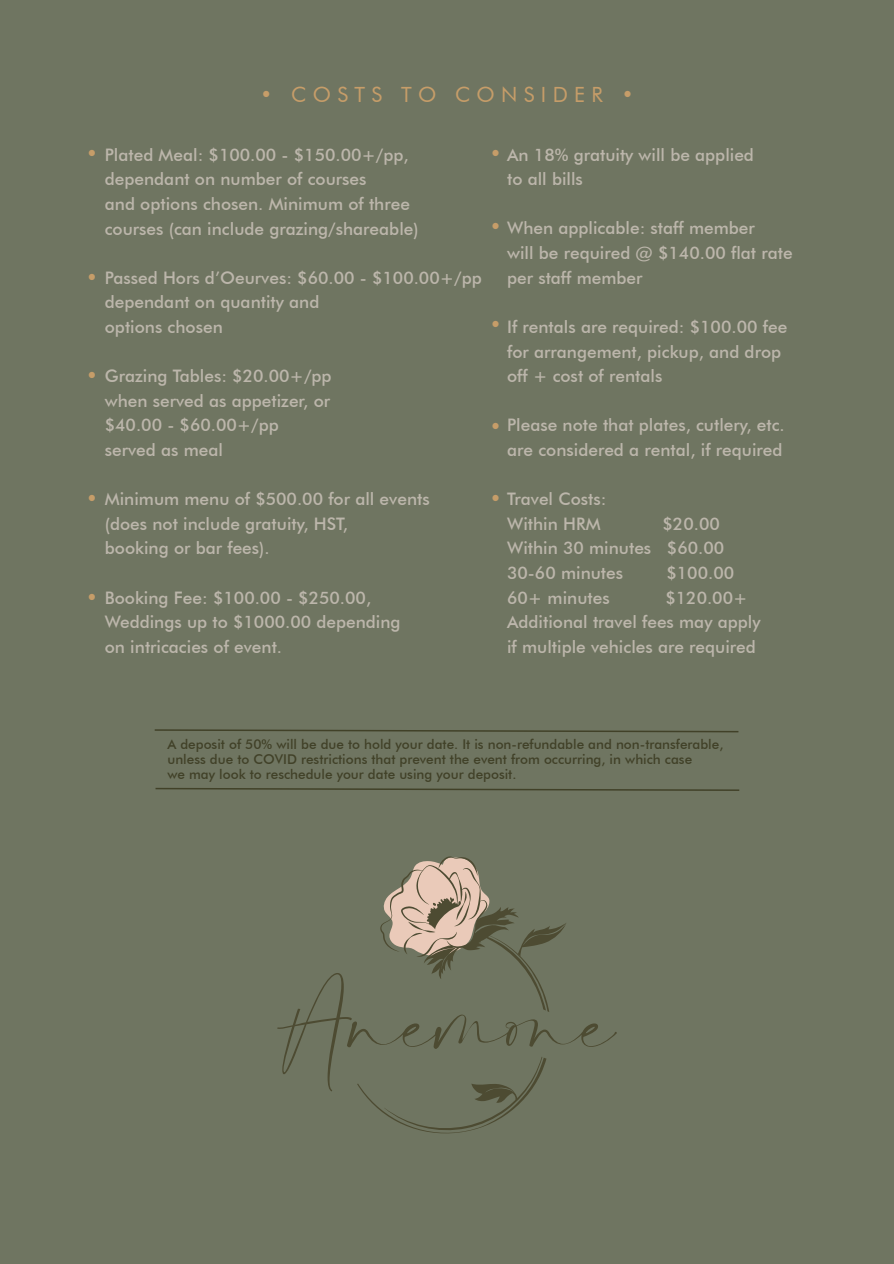
<style>
.page{position:relative;width:894px;height:1264px;background:#fff}
.page>*{position:absolute;margin:0;border:0;box-sizing:border-box;transform-origin:0 0}
.t1{font:21px "Futura BT";letter-spacing:.3em;color:#c69d69}
.t2{font:500 17.25px/24.6px "Futura BT";color:#bcb6ab}
.t3{font:500 13.5px/15px "Futura BT";color:#414128}
</style>
<div class="page">
<div style="left:0;top:0;width:893px;height:1263px;background:#6f7561"></div>
<svg style="left:154px;top:729px;width:585px;height:4px"></svg>
<svg style="left:155px;top:788px;width:585px;height:3px"></svg>
<svg style="left:277px;top:856px;width:339px;height:278px"></svg>
<p class="t1" style="left:260px;top:82px;width:375px">• COSTS TO CONSIDER •</p>
<p class="t1" style="left:86px;top:140px;width:14px">•</p>
<p class="t1" style="left:86px;top:265px;width:14px">•</p>
<p class="t1" style="left:86px;top:362px;width:14px">•</p>
<p class="t1" style="left:86px;top:485px;width:14px">•</p>
<p class="t1" style="left:86px;top:584px;width:14px">•</p>
<p class="t2" style="left:105px;top:142px;width:315px">Plated Meal: $100.00 - $150.00+/pp, dependant on number of courses<br>and options chosen. Minimum of three courses (can include grazing/shareable)</p>
<p class="t2" style="left:105px;top:265px;width:378px">Passed Hors d’Oeurves: $60.00 - $100.00+/pp dependant on quantity and<br>options chosen</p>
<p class="t2" style="left:105px;top:363px;width:228px">Grazing Tables: $20.00+/pp when served as appetizer, or $40.00 - $60.00+/pp served as meal</p>
<p class="t2" style="left:105px;top:486px;width:326px">Minimum menu of $500.00 for all events (does not include gratuity, HST,<br>booking or bar fees).</p>
<p class="t2" style="left:105px;top:585px;width:297px">Booking Fee: $100.00 - $250.00,<br>Weddings up to $1000.00 depending on intricacies of event.</p>
<p class="t1" style="left:489px;top:140px;width:14px">•</p>
<p class="t1" style="left:489px;top:214px;width:14px">•</p>
<p class="t1" style="left:489px;top:311px;width:14px">•</p>
<p class="t1" style="left:489px;top:413px;width:14px">•</p>
<p class="t1" style="left:489px;top:485px;width:14px">•</p>
<p class="t2" style="left:507px;top:142px;width:248px">An 18% gratuity will be applied to all bills</p>
<p class="t2" style="left:507px;top:216px;width:287px">When applicable: staff member<br>will be required @ $140.00 flat rate per staff member</p>
<p class="t2" style="left:507px;top:314px;width:281px">If rentals are required: $100.00 fee for arrangement, pickup, and drop off + cost of rentals</p>
<p class="t2" style="left:507px;top:413px;width:279px">Please note that plates, cutlery, etc. are considered a rental, if required</p>
<p class="t2" style="left:507px;top:486px;width:101px">Travel Costs:<br>Within HRM</p>
<p class="t2" style="left:507px;top:511px;width:218px;text-indent:155px">$20.00<br>Within 30 minutes $60.00<br>30-60 minutes</p>
<p class="t2" style="left:666px;top:560px;width:69px">$100.00</p>
<p class="t2" style="left:507px;top:585px;width:255px;text-indent:158px">$120.00+<br>Additional travel fees may apply if multiple vehicles are required</p>
<p class="t2" style="left:507px;top:585px;width:104px">60+ minutes</p>
<p class="t3" style="left:167px;top:736px;width:557px">A deposit of 50% will be due to hold your date. It is non-refundable and non-transferable, unless due to COVID restrictions that prevent the event from occurring, in which case<br>we may look to reschedule your date using your deposit.</p>
</div>
